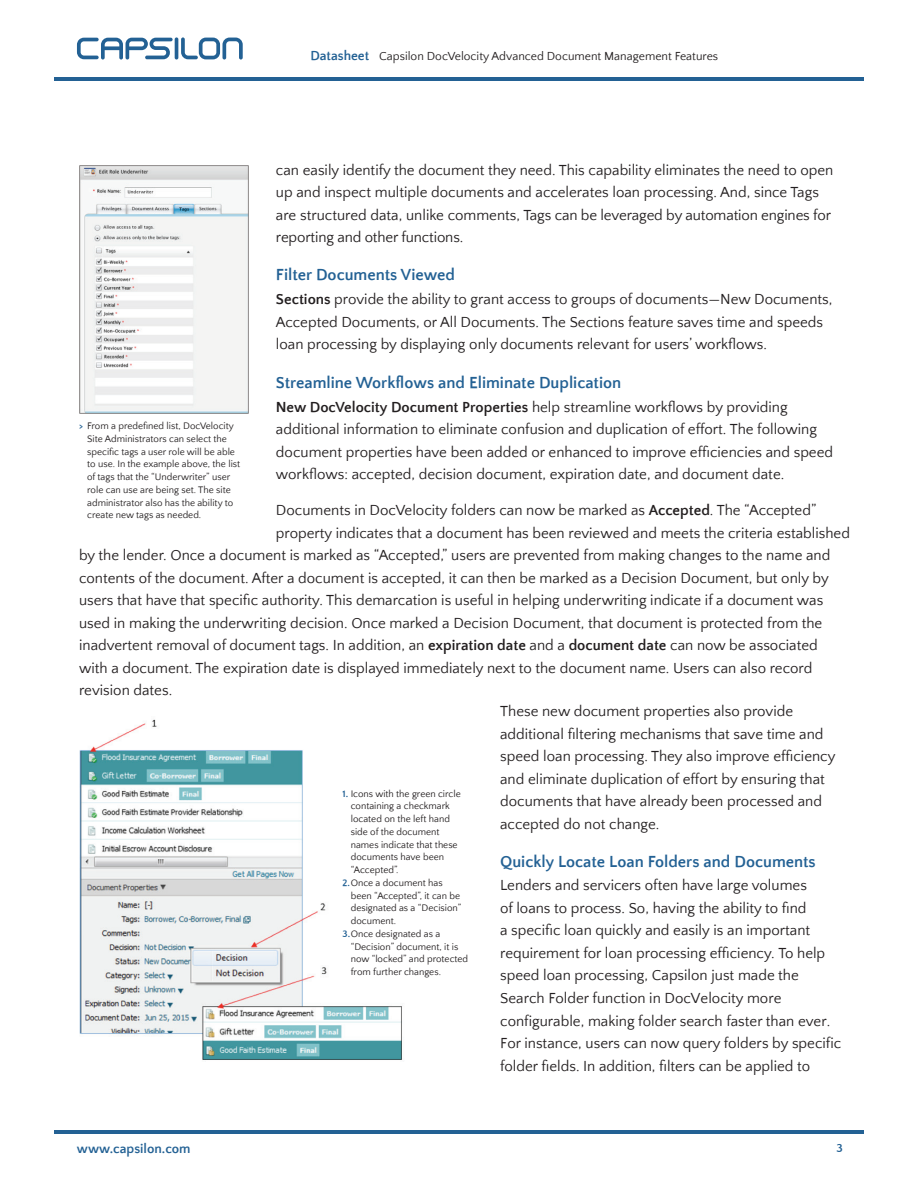
<style>
.page{position:relative;width:918px;height:1188px;background:#fff}
.page>*{position:absolute;margin:0;border:0;box-sizing:border-box;transform-origin:0 0}
.Body_Copy{font:700 16.5px "Quattrocento Sans";color:#236194}
.Body_Copy-2{font:15px/22.5px "Quattrocento Sans";color:#231f20}
.t1{font:700 13.5px "Quattrocento Sans";color:#236194}
.t2{font:12px "Quattrocento Sans";color:#231f20}
.t3{font:700 12px "Quattrocento Sans";color:#236194}
.Captions{font:9.75px/12.8px "Quattrocento Sans";color:#231f20}
.s1{font-weight:700;font-size:13.5px;color:#236194}
.s2{font-weight:700}
.s3{font-weight:700;color:#236194}
</style>
<div class="page">
<hr style="left:54px;top:1131px;width:810px;height:3px;background:#236194">
<hr style="left:54px;top:77px;width:810px;height:3px;background:#236194">
<svg style="left:181px;top:37px;width:62px;height:23px"></svg>
<hr style="left:175px;top:37px;width:3px;height:23px;background:#236194;border-radius:2px">
<svg style="left:77px;top:38px;width:96px;height:22px"></svg>
<img style="left:79px;top:165px;width:170px;height:248px">
<img style="left:79px;top:719px;width:323px;height:341px">
<p class="t2" style="left:310px;top:49px;width:409px"><span class="s1">Datasheet</span> Capsilon DocVelocity Advanced Document Management Features</p>
<p class="Body_Copy-2" style="left:276px;top:159px;width:559px">can easily identify the document they need. This capability eliminates the need to open up and inspect multiple documents and accelerates loan processing. And, since Tags are structured data, unlike comments, Tags can be leveraged by automation engines for reporting and other functions.</p>
<p class="Body_Copy" style="left:276px;top:266px;width:181px">Filter Documents Viewed</p>
<p class="Body_Copy-2" style="left:276px;top:289px;width:558px"><span class="s2">Sections</span> provide the ability to grant access to groups of documents—New Documents,<br>Accepted Documents, or All Documents. The Sections feature saves time and speeds loan processing by displaying only documents relevant for users’ workflows.</p>
<p class="Body_Copy" style="left:276px;top:374px;width:347px">Streamline Workflows and Eliminate Duplication</p>
<p class="Body_Copy-2" style="left:276px;top:396px;width:559px"><span class="s2">New DocVelocity Document Properties</span> help streamline workflows by providing additional information to eliminate confusion and duplication of effort. The following document properties have been added or enhanced to improve efficiencies and speed workflows: accepted, decision document, expiration date, and document date.</p>
<p class="Body_Copy-2" style="left:276px;top:500px;width:542px">Documents in DocVelocity folders can now be marked as <span class="s2">Accepted</span>. The “Accepted”</p>
<p class="Body_Copy-2" style="left:276px;top:522px;width:576px">property indicates that a document has been reviewed and meets the criteria established</p>
<p class="Body_Copy-2" style="left:79px;top:545px;width:753px">by the lender. Once a document is marked as “Accepted,” users are prevented from making changes to the name and</p>
<p class="Body_Copy-2" style="left:79px;top:567px;width:751px">contents of the document. After a document is accepted, it can then be marked as a Decision Document, but only by</p>
<p class="Body_Copy-2" style="left:79px;top:590px;width:746px">users that have that specific authority. This demarcation is useful in helping underwriting indicate if a document was</p>
<p class="Body_Copy-2" style="left:79px;top:612px;width:745px">used in making the underwriting decision. Once marked a Decision Document, that document is protected from the</p>
<p class="Body_Copy-2" style="left:79px;top:635px;width:740px">inadvertent removal of document tags. In addition, an <span class="s2">expiration date</span> and a <span class="s2">document date</span> can now be associated</p>
<p class="Body_Copy-2" style="left:79px;top:657px;width:735px">with a document. The expiration date is displayed immediately next to the document name. Users can also record</p>
<p class="Body_Copy-2" style="left:79px;top:680px;width:95px">revision dates.</p>
<p class="Body_Copy-2" style="left:500px;top:701px;width:337px">These new document properties also provide additional filtering mechanisms that save time and speed loan processing. They also improve efficiency and eliminate duplication of effort by ensuring that documents that have already been processed and accepted do not change.</p>
<p class="Body_Copy" style="left:500px;top:853px;width:317px">Quickly Locate Loan Folders and Documents</p>
<p class="Body_Copy-2" style="left:500px;top:874px;width:343px">Lenders and servicers often have large volumes<br>of loans to process. So, having the ability to find<br>a specific loan quickly and easily is an important requirement for loan processing efficiency. To help speed loan processing, Capsilon just made the Search Folder function in DocVelocity more configurable, making folder search faster than ever.<br>For instance, users can now query folders by specific folder fields. In addition, filters can be applied to</p>
<p class="Captions" style="left:87px;top:420px;width:155px;text-indent:-8px"><span class="s3">&gt;</span> From a predefined list, DocVelocity Site Administrators can select the specific tags a user role will be able to use. In the example above, the list of tags that the “Underwriter” user role can use are being set. The site administrator also has the ability to create new tags as needed.</p>
<p class="Captions" style="left:351px;top:787px;width:112px;text-indent:-8px"><span class="s3">1.</span> Icons with the green circle containing a checkmark located on the left hand side of the document names indicate that these documents have been “Accepted”.</p>
<p class="Captions" style="left:351px;top:877px;width:112px;text-indent:-8px"><span class="s3">2.</span>Once a document has been “Accepted”, it can be designated as a “Decision” document.</p>
<p class="Captions" style="left:351px;top:928px;width:119px;text-indent:-8px"><span class="s3">3.</span>Once designated as a “Decision” document, it is now “locked” and protected from further changes.</p>
<p class="t1" style="left:77px;top:1142px;width:115px">www.capsilon.com</p>
<p class="t3" style="left:837px;top:1142px;width:8px">3</p>
</div>
